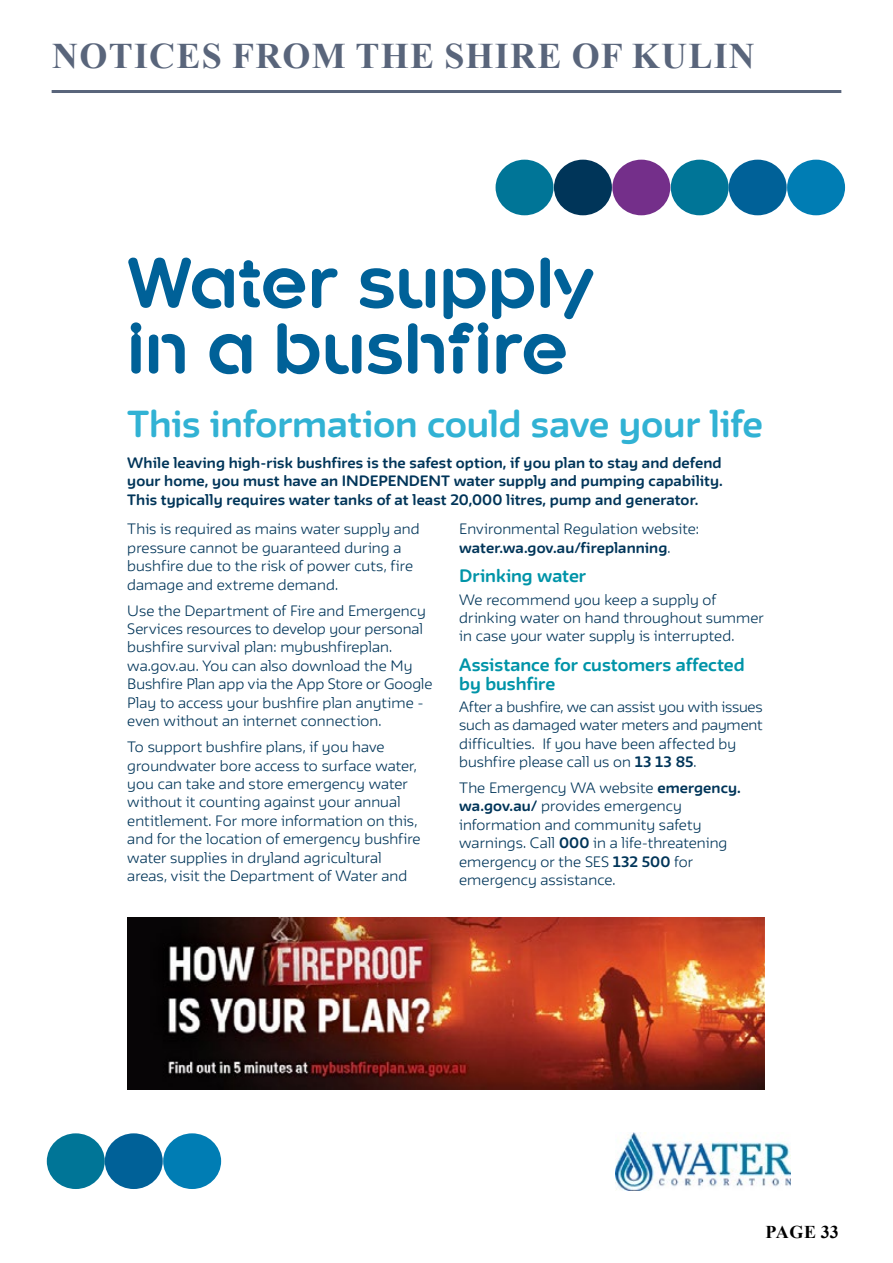
<style>
.page{position:relative;width:893px;height:1263px;background:#fff}
.page>*{position:absolute;margin:0;border:0;box-sizing:border-box;transform-origin:0 0}
.t1{font:700 65.7px/65.7px "FWT Kroppen Round";letter-spacing:-.005em;color:#006198}
.t2{font:700 36px "Times New Roman";letter-spacing:.035em;color:#59657b}
.t3{font:700 32.85px "FWT Irma Round";letter-spacing:-.01em;color:#31b2d4}
.t4{font:700 18px "Times New Roman";letter-spacing:.015em;color:#000}
.t5{font:700 15.75px/18.5px "FWT Irma Round";color:#0094a8}
.t6{font:300 13.2px/18.5px "FWT Irma Round";letter-spacing:.005em;color:#003559}
.t7{font:700 13.2px/18.5px "FWT Irma Round";letter-spacing:.005em;color:#003559;text-align:justify}
.s1{font-weight:700}
</style>
<div class="page">
<hr style="left:52px;top:90px;width:789px;height:3px;background:#59657b">
<img style="left:615px;top:1132px;width:175px;height:58px">
<img style="left:127px;top:917px;width:637px;height:173px">
<div style="left:787px;top:160px;width:58px;height:55px;background:#007db4;border-radius:50%"></div>
<div style="left:554px;top:160px;width:58px;height:55px;background:#003559;border-radius:50%"></div>
<div style="left:671px;top:160px;width:58px;height:55px;background:#007597;border-radius:50%"></div>
<div style="left:729px;top:160px;width:58px;height:55px;background:#006198;border-radius:50%"></div>
<div style="left:496px;top:160px;width:57px;height:55px;background:#007597;border-radius:50%"></div>
<div style="left:612px;top:160px;width:58px;height:55px;background:#742f8a;border-radius:50%"></div>
<div style="left:163px;top:1133px;width:58px;height:56px;background:#007db4;border-radius:50%"></div>
<div style="left:47px;top:1133px;width:58px;height:56px;background:#007597;border-radius:50%"></div>
<div style="left:105px;top:1133px;width:58px;height:56px;background:#006198;border-radius:50%"></div>
<h2 class="t2" style="left:52px;top:30px;width:704px">NOTICES FROM THE SHIRE OF KULIN</h2>
<h1 class="t1" style="left:127px;top:251px;width:468px">Water supply in a bushfire</h1>
<h3 class="t3" style="left:127px;top:397px;width:637px">This information could save your life</h3>
<p class="t7" style="left:127px;top:452px;width:597px">While leaving high-risk bushfires is the safest option, if you plan to stay and defend your home, you must have an INDEPENDENT water supply and pumping capability.<br>This typically requires water tanks of at least 20,000 litres, pump and generator.</p>
<p class="t6" style="left:127px;top:519px;width:294px">This is required as mains water supply and pressure cannot be guaranteed during a bushfire due to the risk of power cuts, fire damage and extreme demand.</p>
<p class="t6" style="left:127px;top:600px;width:307px">Use the Department of Fire and Emergency Services resources to develop your personal bushfire survival plan: mybushfireplan. wa.gov.au. You can also download the My Bushfire Plan app via the App Store or Google Play to access your bushfire plan anytime - even without an internet connection.</p>
<p class="t6" style="left:127px;top:737px;width:295px">To support bushfire plans, if you have groundwater bore access to surface water, you can take and store emergency water without it counting against your annual entitlement. For more information on this, and for the location of emergency bushfire water supplies in dryland agricultural areas, visit the Department of Water and</p>
<p class="t6" style="left:459px;top:519px;width:241px">Environmental Regulation website: <span class="s1">water.wa.gov.au/fireplanning</span>.</p>
<p class="t5" style="left:459px;top:566px;width:128px">Drinking water</p>
<p class="t6" style="left:459px;top:589px;width:306px">We recommend you keep a supply of drinking water on hand throughout summer in case your water supply is interrupted.</p>
<p class="t5" style="left:459px;top:654px;width:287px">Assistance for customers affected by bushfire</p>
<p class="t6" style="left:459px;top:696px;width:305px">After a bushfire, we can assist you with issues such as damaged water meters and payment difficulties. If you have been affected by bushfire please call us on <span class="s1">13 13 85</span>.</p>
<p class="t6" style="left:459px;top:777px;width:283px">The Emergency WA website <span class="s1">emergency. wa.gov.au/</span> provides emergency information and community safety warnings. Call <span class="s1">000</span> in a life-threatening emergency or the SES <span class="s1">132 500</span> for emergency assistance.</p>
<h3 class="t4" style="left:766px;top:1219px;width:75px">PAGE 33</h3>
</div>
